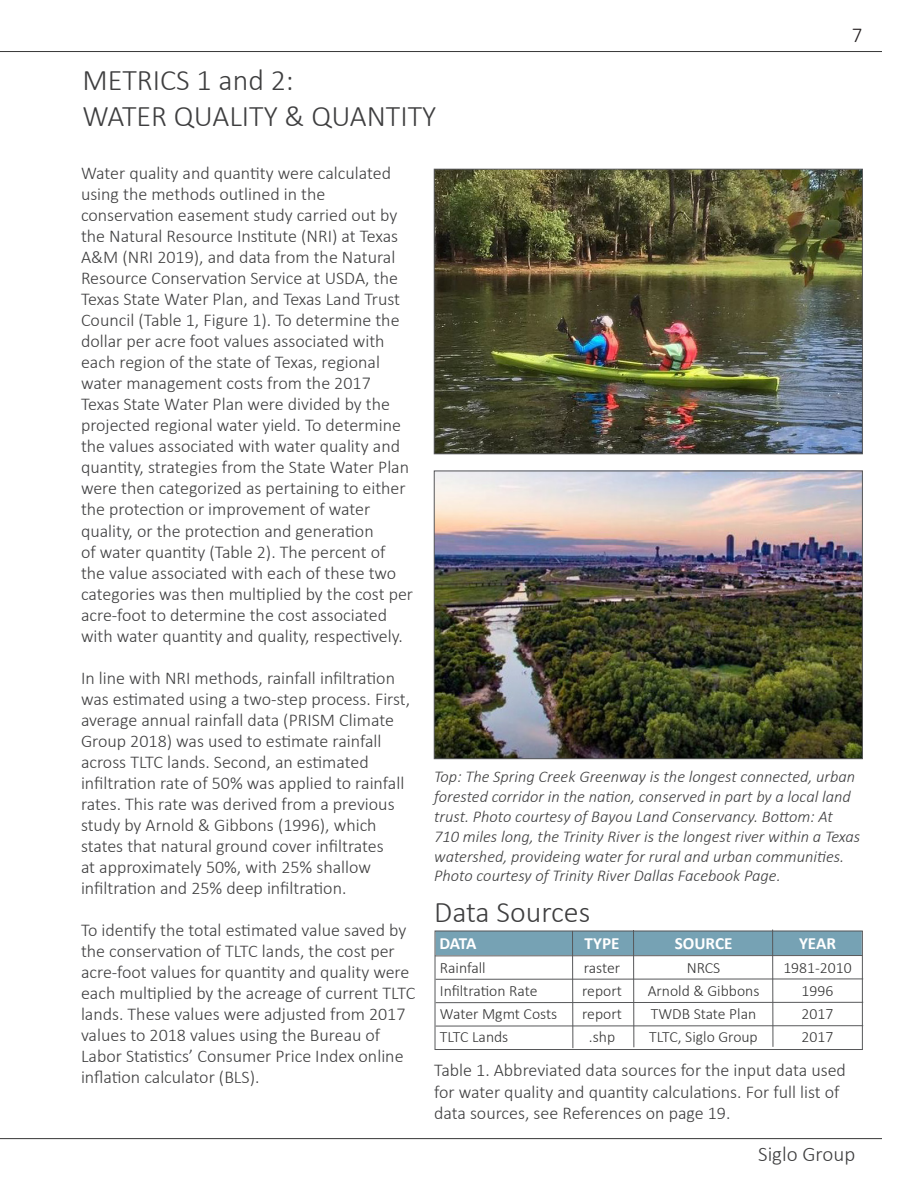
<style>
.page{position:relative;width:918px;height:1188px;background:#fff}
.page>*{position:absolute;margin:0;border:0;box-sizing:border-box;transform-origin:0 0}
.Body_Text{font:300 30px "Calibri";color:#3e3e3f}
.t1{font:300 21px "Calibri";color:#3e3e3f}
.t2{font:300 21px "Calibri";color:#231f20}
.Body_Text-2{font:300 18px/21px "Calibri";color:#3e3e3f}
.t3{font:700 17.1px "Calibri";color:#fff}
.Section_Title{font:italic 300 16.5px/19.8px "Calibri";color:#3e3e3f}
.t4{font:300 15.75px "Calibri";color:#333}
</style>
<div class="page">
<img style="left:436px;top:171px;width:424px;height:281px">
<div style="left:434px;top:169px;width:428px;height:285px;border:1px solid #57585a"></div>
<img style="left:436px;top:473px;width:424px;height:284px">
<div style="left:434px;top:471px;width:428px;height:288px;border:1px solid #57585a"></div>
<hr style="left:0;top:51px;width:882px;height:1px;background:#373737">
<hr style="left:0;top:1138px;width:882px;height:1px;background:#373737">
<div style="left:437px;top:933px;width:424px;height:22px;background:#76a2b4"></div>
<hr style="left:436px;top:979px;width:427px;height:1px;background:#57585a">
<hr style="left:436px;top:1002px;width:427px;height:1px;background:#57585a">
<hr style="left:436px;top:1025px;width:427px;height:1px;background:#57585a">
<hr style="left:633px;top:930px;width:1px;height:117px;background:#57585a">
<hr style="left:772px;top:930px;width:1px;height:117px;background:#57585a">
<hr style="left:435px;top:955px;width:427px;height:1px;background:#57585a">
<hr style="left:572px;top:931px;width:1px;height:117px;background:#57585a">
<div style="left:435px;top:931px;width:428px;height:119px;border:1px solid #57585a"></div>
<p class="Body_Text" style="left:82px;top:61px;width:213px">METRICS 1 and 2:</p>
<p class="Body_Text" style="left:82px;top:97px;width:355px">WATER QUALITY &amp; QUANTITY</p>
<p class="t2" style="left:852px;top:22px;width:12px">7</p>
<p class="Body_Text-2" style="left:81px;top:163px;width:334px">Water quality and quantity were calculated using the methods outlined in the conservation easement study carried out by the Natural Resource Institute (NRI) at Texas A&amp;M (NRI 2019), and data from the Natural Resource Conservation Service at USDA, the Texas State Water Plan, and Texas Land Trust Council (Table 1, Figure 1). To determine the dollar per acre foot values associated with each region of the state of Texas, regional water management costs from the 2017<br>Texas State Water Plan were divided by the projected regional water yield. To determine the values associated with water quality and quantity, strategies from the State Water Plan were then categorized as pertaining to either the protection or improvement of water quality, or the protection and generation<br>of water quantity (Table 2). The percent of the value associated with each of these two categories was then multiplied by the cost per acre-foot to determine the cost associated with water quantity and quality, respectively.</p>
<p class="Body_Text-2" style="left:81px;top:667px;width:331px">In line with NRI methods, rainfall infiltration was estimated using a two-step process. First, average annual rainfall data (PRISM Climate Group 2018) was used to estimate rainfall across TLTC lands. Second, an estimated infiltration rate of 50% was applied to rainfall rates. This rate was derived from a previous study by Arnold &amp; Gibbons (1996), which states that natural ground cover infiltrates<br>at approximately 50%, with 25% shallow infiltration and 25% deep infiltration.</p>
<p class="Body_Text-2" style="left:81px;top:919px;width:336px">To identify the total estimated value saved by the conservation of TLTC lands, the cost per acre-foot values for quantity and quality were each multiplied by the acreage of current TLTC lands. These values were adjusted from 2017 values to 2018 values using the Bureau of Labor Statistics’ Consumer Price Index online inflation calculator (BLS).</p>
<p class="Section_Title" style="left:434px;top:767px;width:428px">Top: The Spring Creek Greenway is the longest connected, urban forested corridor in the nation, conserved in part by a local land trust. Photo courtesy of Bayou Land Conservancy. Bottom: At 710 miles long, the Trinity River is the longest river within a Texas watershed, provideing water for rural and urban communities.<br>Photo courtesy of Trinity River Dallas Facebook Page.</p>
<p class="Body_Text" style="left:434px;top:893px;width:158px">Data Sources</p>
<p class="t3" style="left:439px;top:932px;width:38px">DATA</p>
<p class="t3" style="left:585px;top:932px;width:36px">TYPE</p>
<p class="t3" style="left:675px;top:932px;width:59px">SOURCE</p>
<p class="t3" style="left:799px;top:932px;width:39px">YEAR</p>
<p class="t4" style="left:440px;top:958px;width:47px">Rainfall</p>
<p class="t4" style="left:584px;top:958px;width:38px">raster</p>
<p class="t4" style="left:687px;top:958px;width:35px">NRCS</p>
<p class="t4" style="left:783px;top:958px;width:70px">1981-2010</p>
<p class="t4" style="left:440px;top:981px;width:99px">Infiltration Rate</p>
<p class="t4" style="left:582px;top:981px;width:41px">report</p>
<p class="t4" style="left:648px;top:981px;width:113px">Arnold &amp; Gibbons</p>
<p class="t4" style="left:802px;top:981px;width:33px">1996</p>
<p class="t4" style="left:440px;top:1004px;width:119px">Water Mgmt Costs</p>
<p class="t4" style="left:582px;top:1004px;width:41px">report</p>
<p class="t4" style="left:651px;top:1004px;width:107px">TWDB State Plan</p>
<p class="t4" style="left:802px;top:1004px;width:33px">2017</p>
<p class="t4" style="left:440px;top:1027px;width:70px">TLTC Lands</p>
<p class="t4" style="left:589px;top:1027px;width:28px">.shp</p>
<p class="t4" style="left:649px;top:1027px;width:110px">TLTC, Siglo Group</p>
<p class="t4" style="left:802px;top:1027px;width:33px">2017</p>
<p class="Body_Text-2" style="left:434px;top:1059px;width:413px;line-height:21.6px">Table 1. Abbreviated data sources for the input data used for water quality and quantity calculations. For full list of data sources, see References on page 19.</p>
<p class="t1" style="left:758px;top:1141px;width:99px">Siglo Group</p>
</div>
